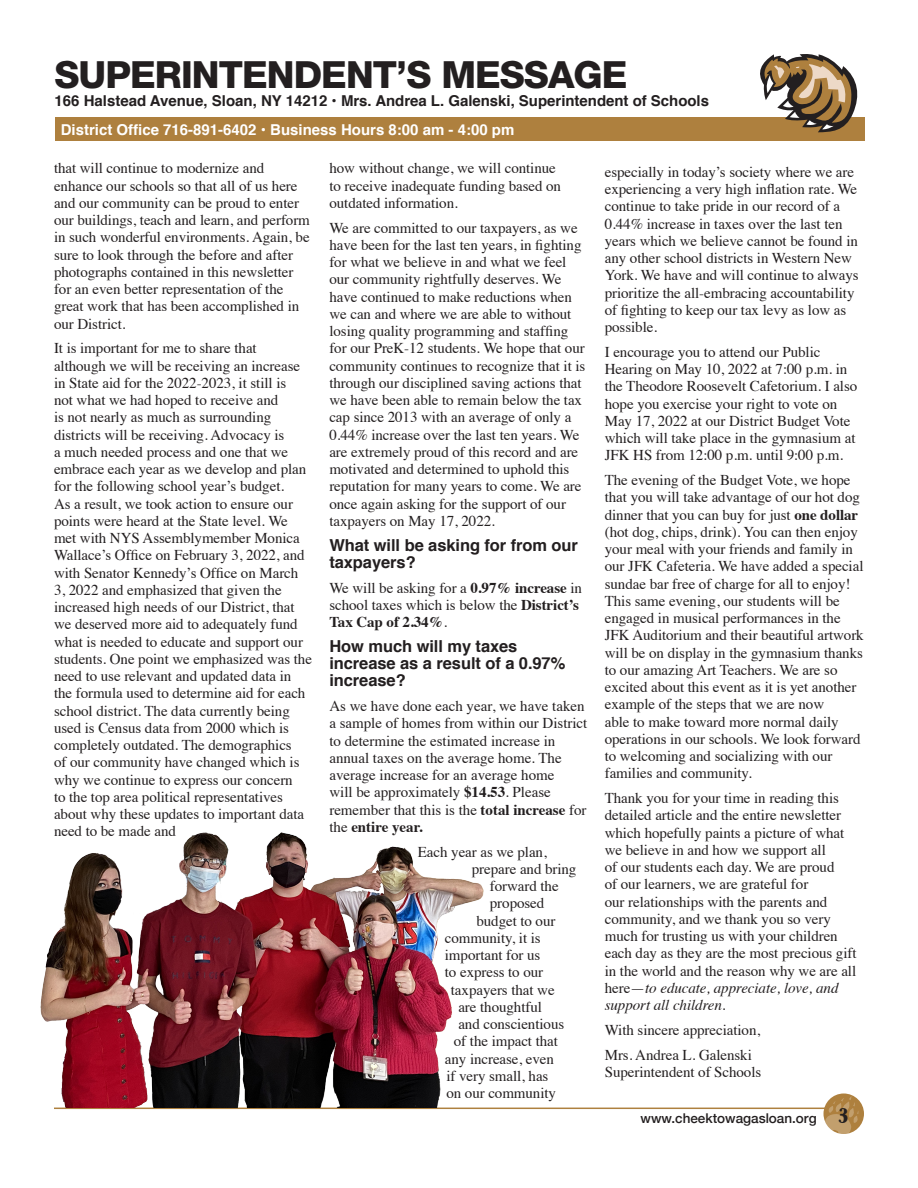
<style>
.page{position:relative;width:918px;height:1188px;background:#fff}
.page>*{position:absolute;margin:0;border:0;box-sizing:border-box;transform-origin:0 0}
.t1{font:800 37.5px "Helvetica Neue LT Std";letter-spacing:-.025em;color:#231f20}
.subsubhead{font:700 16.5px/17.2px "Helvetica";letter-spacing:-.005em;color:#231f20}
.body_Text_10_11_5{font:15px/17.2px "Times";letter-spacing:-.005em;color:#231f20}
.t2{font:700 15px "Helvetica";color:#231f20}
.t3{font:700 15px "Helvetica";color:#fff}
.t4{font:500 13.5px "Helvetica Neue";color:#231f20}
.s1{font-weight:700}
.s2{font-style:italic}
.s3{font-family:"Bernhard Std";font-weight:700;font-stretch:condensed;font-size:21px}
</style>
<div class="page">
<div style="left:55px;top:118px;width:810px;height:23px;background:#ae803e"></div>
<svg style="left:760px;top:54px;width:97px;height:78px"></svg>
<hr style="left:54px;top:1108px;width:790px;height:1px;background:#ae803e">
<div style="left:824px;top:1094px;width:40px;height:40px;background:#ae803e;border-radius:50%"></div>
<svg style="left:824px;top:1096px;width:34px;height:38px"></svg>
<img style="left:40px;top:833px;width:444px;height:275px">
<h1 class="t1" style="left:55px;top:52px;width:574px">SUPERINTENDENT’S MESSAGE</h1>
<p class="t2" style="left:55px;top:89px;width:656px">166 Halstead Avenue, Sloan, NY 14212 • Mrs. Andrea L. Galenski, Superintendent of Schools</p>
<p class="t3" style="left:61px;top:118px;width:455px">District Office 716-891-6402 • Business Hours 8:00 am - 4:00 pm</p>
<p class="body_Text_10_11_5" style="left:54px;top:158px;width:257px">that will continue to modernize and enhance our schools so that all of us here and our community can be proud to enter our buildings, teach and learn, and perform in such wonderful environments. Again, be sure to look through the before and after photographs contained in this newsletter for an even better representation of the great work that has been accomplished in our District.</p>
<p class="body_Text_10_11_5" style="left:54px;top:338px;width:260px">It is important for me to share that although we will be receiving an increase in State aid for the 2022-2023, it still is<br>not what we had hoped to receive and<br>is not nearly as much as surrounding districts will be receiving. Advocacy is<br>a much needed process and one that we embrace each year as we develop and plan for the following school year’s budget.<br>As a result, we took action to ensure our points were heard at the State level. We met with NYS Assemblymember Monica Wallace’s Office on February 3, 2022, and with Senator Kennedy’s Office on March 3, 2022 and emphasized that given the increased high needs of our District, that we deserved more aid to adequately fund what is needed to educate and support our students. One point we emphasized was the need to use relevant and updated data in the formula used to determine aid for each school district. The data currently being used is Census data from 2000 which is completely outdated. The demographics<br>of our community have changed which is why we continue to express our concern<br>to the top area political representatives about why these updates to important data need to be made and</p>
<p class="body_Text_10_11_5" style="left:329px;top:158px;width:233px">how without change, we will continue to receive inadequate funding based on outdated information.</p>
<p class="body_Text_10_11_5" style="left:329px;top:218px;width:258px">We are committed to our taxpayers, as we have been for the last ten years, in fighting for what we believe in and what we feel our community rightfully deserves. We have continued to make reductions when we can and where we are able to without losing quality programming and staffing for our PreK-12 students. We hope that our community continues to recognize that it is through our disciplined saving actions that we have been able to remain below the tax cap since 2013 with an average of only a 0.44% increase over the last ten years. We are extremely proud of this record and are motivated and determined to uphold this reputation for many years to come. We are once again asking for the support of our taxpayers on May 17, 2022.</p>
<h3 class="subsubhead" style="left:329px;top:536px;width:250px">What will be asking for from our taxpayers?</h3>
<p class="body_Text_10_11_5" style="left:329px;top:578px;width:254px">We will be asking for a <span class="s1">0.97% increase</span> in school taxes which is below the <span class="s1">District’s<br>Tax Cap of 2.34%</span>.</p>
<h3 class="subsubhead" style="left:329px;top:638px;width:237px">How much will my taxes increase as a result of a 0.97% increase?</h3>
<p class="body_Text_10_11_5" style="left:329px;top:696px;width:260px">As we have done each year, we have taken a sample of homes from within our District to determine the estimated increase in annual taxes on the average home. The average increase for an average home<br>will be approximately <span class="s1">$14.53</span>. Please remember that this is the <span class="s1">total increase</span> for the <span class="s1">entire year.</span></p>
<p class="body_Text_10_11_5" style="left:418px;top:842px;width:130px">Each year as we plan,</p>
<p class="body_Text_10_11_5" style="left:472px;top:859px;width:106px">prepare and bring</p>
<p class="body_Text_10_11_5" style="left:490px;top:876px;width:70px">forward the</p>
<p class="body_Text_10_11_5" style="left:490px;top:893px;width:56px">proposed</p>
<p class="body_Text_10_11_5" style="left:476px;top:911px;width:81px">budget to our</p>
<p class="body_Text_10_11_5" style="left:445px;top:928px;width:97px">community, it is</p>
<p class="body_Text_10_11_5" style="left:445px;top:945px;width:97px">important for us</p>
<p class="body_Text_10_11_5" style="left:445px;top:962px;width:100px">to express to our</p>
<p class="body_Text_10_11_5" style="left:451px;top:980px;width:105px">taxpayers that we</p>
<p class="body_Text_10_11_5" style="left:458px;top:997px;width:85px">are thoughtful</p>
<p class="body_Text_10_11_5" style="left:458px;top:1014px;width:107px">and conscientious</p>
<p class="body_Text_10_11_5" style="left:454px;top:1031px;width:106px">of the impact that</p>
<p class="body_Text_10_11_5" style="left:445px;top:1049px;width:111px">any increase, even</p>
<p class="body_Text_10_11_5" style="left:446px;top:1066px;width:104px">if very small, has</p>
<p class="body_Text_10_11_5" style="left:446px;top:1083px;width:111px">on our community</p>
<p class="body_Text_10_11_5" style="left:605px;top:162px;width:255px">especially in today’s society where we are experiencing a very high inflation rate. We continue to take pride in our record of a 0.44% increase in taxes over the last ten years which we believe cannot be found in any other school districts in Western New York. We have and will continue to always prioritize the all-embracing accountability of fighting to keep our tax levy as low as possible.</p>
<p class="body_Text_10_11_5" style="left:605px;top:342px;width:254px">I encourage you to attend our Public Hearing on May 10, 2022 at 7:00 p.m. in the Theodore Roosevelt Cafetorium. I also hope you exercise your right to vote on May 17, 2022 at our District Budget Vote which will take place in the gymnasium at JFK HS from 12:00 p.m. until 9:00 p.m.</p>
<p class="body_Text_10_11_5" style="left:605px;top:470px;width:260px">The evening of the Budget Vote, we hope that you will take advantage of our hot dog dinner that you can buy for just <span class="s1">one dollar </span>(hot dog, chips, drink). You can then enjoy your meal with your friends and family in our JFK Cafeteria. We have added a special sundae bar free of charge for all to enjoy!<br>This same evening, our students will be engaged in musical performances in the JFK Auditorium and their beautiful artwork will be on display in the gymnasium thanks to our amazing Art Teachers. We are so excited about this event as it is yet another example of the steps that we are now<br>able to make toward more normal daily operations in our schools. We look forward to welcoming and socializing with our families and community.</p>
<p class="body_Text_10_11_5" style="left:605px;top:788px;width:253px">Thank you for your time in reading this detailed article and the entire newsletter which hopefully paints a picture of what we believe in and how we support all<br>of our students each day. We are proud<br>of our learners, we are grateful for<br>our relationships with the parents and community, and we thank you so very much for trusting us with your children each day as they are the most precious gift in the world and the reason why we are all here—<span class="s2">to educate, appreciate, love, and support all children</span>.</p>
<p class="body_Text_10_11_5" style="left:605px;top:1020px;width:157px">With sincere appreciation,</p>
<p class="body_Text_10_11_5" style="left:605px;top:1045px;width:158px">Mrs. Andrea L. Galenski<br>Superintendent of Schools</p>
<p class="t4" style="left:641px;top:1107px;width:209px">www.cheektowagasloan.org <span class="s3">3</span></p>
</div>
